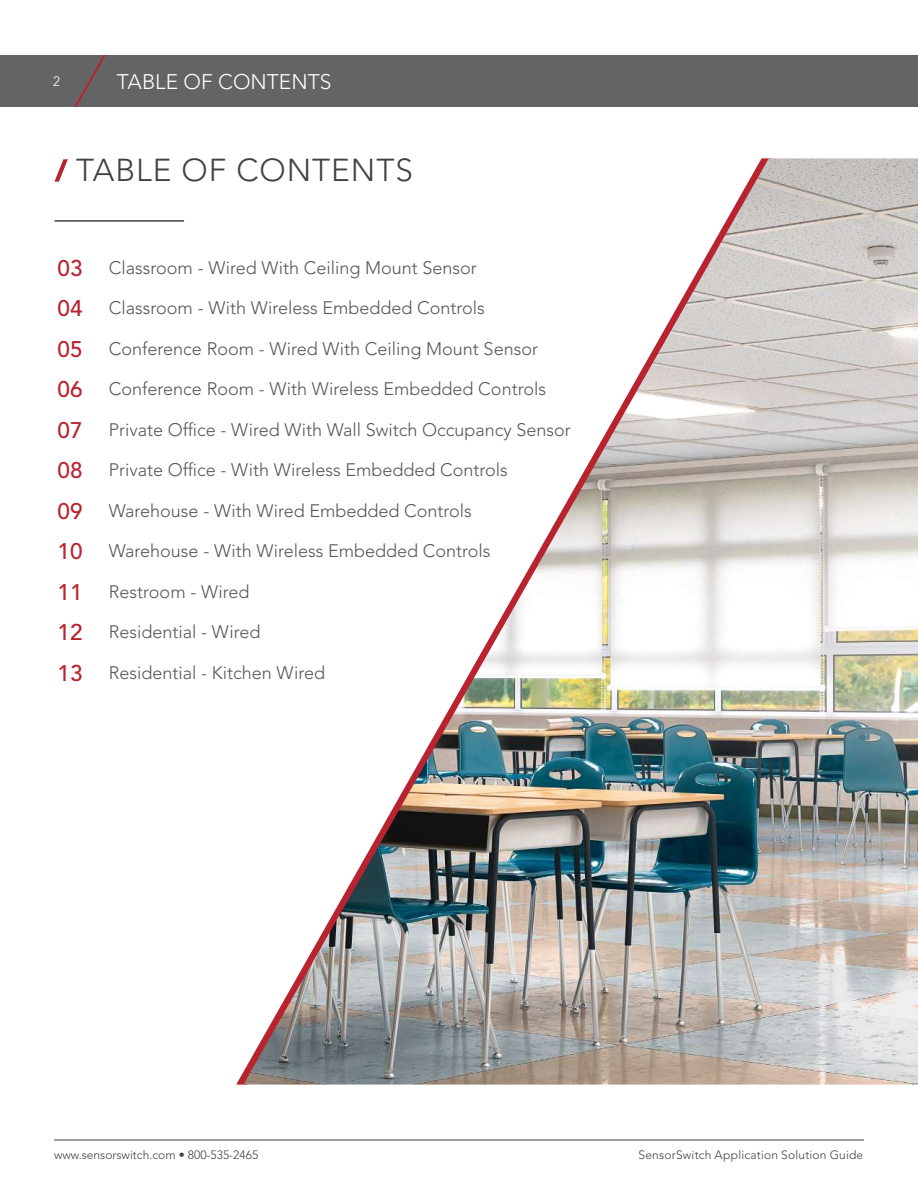
<style>
.page{position:relative;width:918px;height:1188px;background:#fff}
.page>*{position:absolute;margin:0;border:0;box-sizing:border-box;transform-origin:0 0}
.t1{font:300 31.5px "Avenir LT Std";letter-spacing:.03em;color:#414042}
.t2{font:500 22.5px/40.5px "Avenir LT Std";color:#b8232f;text-align:justify}
.t3{font:300 21px "Avenir LT Std";color:#fff}
.t4{font:300 18px "Avenir LT Std";color:#565659}
.t5{font:300 13.5px "Avenir LT Std";color:#fff}
.t6{font:300 12px "Avenir LT Std";letter-spacing:.01em;color:#414042}
</style>
<div class="page">
<div style="left:0;top:53px;width:918px;height:54px;background:#636466"></div>
<svg style="left:71px;top:54px;width:38px;height:53px"></svg>
<div style="left:0;top:0;width:918px;height:54px;background:#fff"></div>
<hr style="left:54px;top:1140px;width:810px;height:1px;background:#414042">
<svg style="left:55px;top:159px;width:13px;height:23px"></svg>
<hr style="left:55px;top:220px;width:129px;height:1px;background:#000">
<img style="left:243px;top:158px;width:675px;height:927px">
<p class="t5" style="left:53px;top:74px;width:9px">2</p>
<p class="t3" style="left:117px;top:70px;width:216px">TABLE OF CONTENTS</p>
<h1 class="t1" style="left:76px;top:152px;width:338px">TABLE OF CONTENTS</h1>
<p class="t2" style="left:58px;top:248px;width:27px">03<br>04<br>05<br>06<br>07<br>08<br>09<br>10<br>11<br>12<br>13</p>
<p class="t4" style="left:109px;top:257px;width:370px">Classroom - Wired With Ceiling Mount Sensor</p>
<p class="t4" style="left:109px;top:298px;width:378px">Classroom - With Wireless Embedded Controls</p>
<p class="t4" style="left:109px;top:338px;width:431px">Conference Room - Wired With Ceiling Mount Sensor</p>
<p class="t4" style="left:109px;top:379px;width:439px">Conference Room - With Wireless Embedded Controls</p>
<p class="t4" style="left:109px;top:419px;width:463px">Private Office - Wired With Wall Switch Occupancy Sensor</p>
<p class="t4" style="left:109px;top:460px;width:400px">Private Office - With Wireless Embedded Controls</p>
<p class="t4" style="left:109px;top:500px;width:365px">Warehouse - With Wired Embedded Controls</p>
<p class="t4" style="left:109px;top:541px;width:383px">Warehouse - With Wireless Embedded Controls</p>
<p class="t4" style="left:109px;top:581px;width:142px">Restroom - Wired</p>
<p class="t4" style="left:109px;top:622px;width:153px">Residential - Wired</p>
<p class="t4" style="left:109px;top:662px;width:218px">Residential - Kitchen Wired</p>
<p class="t6" style="left:54px;top:1147px;width:206px">www.sensorswitch.com • 800-535-2465</p>
<p class="t6" style="left:638px;top:1147px;width:226px">SensorSwitch Application Solution Guide</p>
</div>
